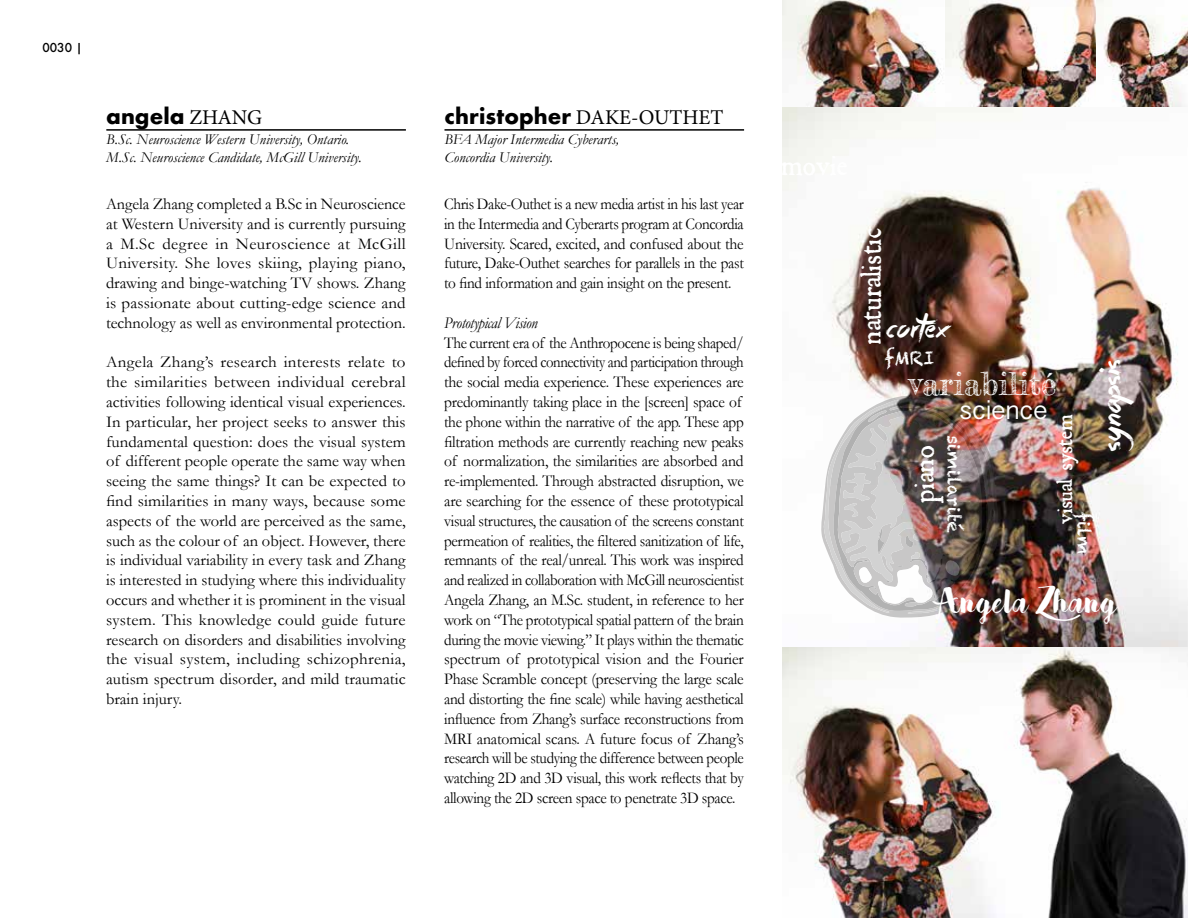
<style>
.page{position:relative;width:1188px;height:918px;background:#fff}
.page>*{position:absolute;margin:0;border:0;box-sizing:border-box;transform-origin:0 0}
.t1{font:42px "Bakery";color:#fff}
.t2{font:36px "Sticky Things";color:#fff}
.t3{font:31.5px "Roman Antique";color:#fff}
.t4{font:31.5px "Frederickathe Great";color:#fff}
.t5{font:27px "Gurmukhi Sangam MN";color:#fff}
.t6{font:24px "Roman Antique";color:#fff}
.t7{font:700 21px "Futura";color:#000}
.t8{font:18px "Chalkduster";color:#fff}
.t9{font:16.5px/19.8px "Garamond";letter-spacing:-.02em;color:#000;text-align:justify;scale:.91 1}
.t10{font:16.5px/19.8px "Garamond";letter-spacing:-.02em;color:#000;text-align:justify}
.t11{font:italic 16.5px "Garamond";letter-spacing:-.02em;color:#000;scale:.92 1}
.t12{font:italic 15px/18px "Garamond";color:#000}
.t13{font:500 12px "Futura";color:#000}
.s1{font-family:"Minion Pro";font-weight:400}
</style>
<div class="page">
<img style="left:782px;top:106px;width:406px;height:812px">
<img style="left:821px;top:395px;width:178px;height:223px">
<hr style="left:106px;top:129px;width:300px;height:2px;background:#000">
<hr style="left:445px;top:129px;width:299px;height:2px;background:#000">
<img style="left:782px;top:0;width:161px;height:106px">
<img style="left:945px;top:0;width:152px;height:106px">
<img style="left:1097px;top:0;width:91px;height:106px">
<p class="t13" style="left:43px;top:40px;width:42px">0030 |</p>
<p class="t7" style="left:106px;top:101px;width:157px">angela <span class="s1">ZHANG</span></p>
<p class="t12" style="left:106px;top:130px;width:257px">B.Sc. Neuroscience Western University, Ontario.<br>M.Sc. Neuroscience Candidate, McGill University.</p>
<p class="t10" style="left:106px;top:194px;width:301px">Angela Zhang completed a B.Sc in Neuroscience at Western University and is currently pursuing a M.Sc degree in Neuroscience at McGill University. She loves skiing, playing piano, drawing and binge-watching TV shows. Zhang is passionate about cutting-edge science and technology as well as environmental protection.</p>
<p class="t10" style="left:106px;top:352px;width:301px">Angela Zhang’s research interests relate to the similarities between individual cerebral activities following identical visual experiences.<br>In particular, her project seeks to answer this fundamental question: does the visual system of different people operate the same way when seeing the same things? It can be expected to find similarities in many ways, because some aspects of the world are perceived as the same, such as the colour of an object. However, there is individual variability in every task and Zhang is interested in studying where this individuality occurs and whether it is prominent in the visual system. This knowledge could guide future research on disorders and disabilities involving the visual system, including schizophrenia, autism spectrum disorder, and mild traumatic brain injury.</p>
<p class="t7" style="left:445px;top:101px;width:280px">christopher <span class="s1">DAKE-OUTHET</span></p>
<p class="t12" style="left:445px;top:130px;width:176px">BFA Major Intermedia Cyberarts,<br>Concordia University.</p>
<p class="t9" style="left:444px;top:194px;width:331px">Chris Dake-Outhet is a new media artist in his last year in the Intermedia and Cyberarts program at Concordia University. Scared, excited, and confused about the future, Dake-Outhet searches for parallels in the past to find information and gain insight on the present.</p>
<p class="t11" style="left:444px;top:313px;width:103px">Prototypical Vision</p>
<p class="t9" style="left:444px;top:332px;width:331px;text-align:left">The current era of the Anthropocene is being shaped/ defined by forced connectivity and participation through the social media experience. These experiences are predominantly taking place in the [screen] space of the phone within the narrative of the app. These app filtration methods are currently reaching new peaks of normalization, the similarities are absorbed and re-implemented. Through abstracted disruption, we are searching for the essence of these prototypical visual structures, the causation of the screens constant permeation of realities, the filtered sanitization of life, remnants of the real/unreal. This work was inspired and realized in collaboration with McGill neuroscientist Angela Zhang, an M.Sc. student, in reference to her work on “The prototypical spatial pattern of the brain during the movie viewing.” It plays within the thematic spectrum of prototypical vision and the Fourier Phase Scramble concept (preserving the large scale and distorting the fine scale) while having aesthetical influence from Zhang’s surface reconstructions from MRI anatomical scans. A future focus of Zhang’s research will be studying the difference between people watching 2D and 3D visual, this work reflects that by allowing the 2D screen space to penetrate 3D space.</p>
<h3 class="t3" style="left:852px;top:344px;width:117px;rotate:-90deg">naturalistic</h3>
<h2 class="t2" style="left:887px;top:313px;width:64px">cortex</h2>
<p class="t8" style="left:885px;top:348px;width:51px">fMRI</p>
<h2 class="t2" style="left:1096px;top:451px;width:93px;rotate:-90deg">synapsis</h2>
<h3 class="t4" style="left:909px;top:364px;width:149px">variabilité</h3>
<h3 class="t5" style="left:959px;top:394px;width:90px">science</h3>
<h3 class="t6" style="left:1050px;top:524px;width:111px;rotate:-90deg">visual system</h3>
<p class="t8" style="left:964px;top:435px;width:100px;rotate:90deg">similarité</p>
<h3 class="t3" style="left:905px;top:502px;width:58px;rotate:-90deg">piano</h3>
<p class="t8" style="left:1094px;top:512px;width:44px;rotate:90deg">film</p>
<h1 class="t1" style="left:938px;top:574px;width:181px">Angela Zhang</h1>
</div>
